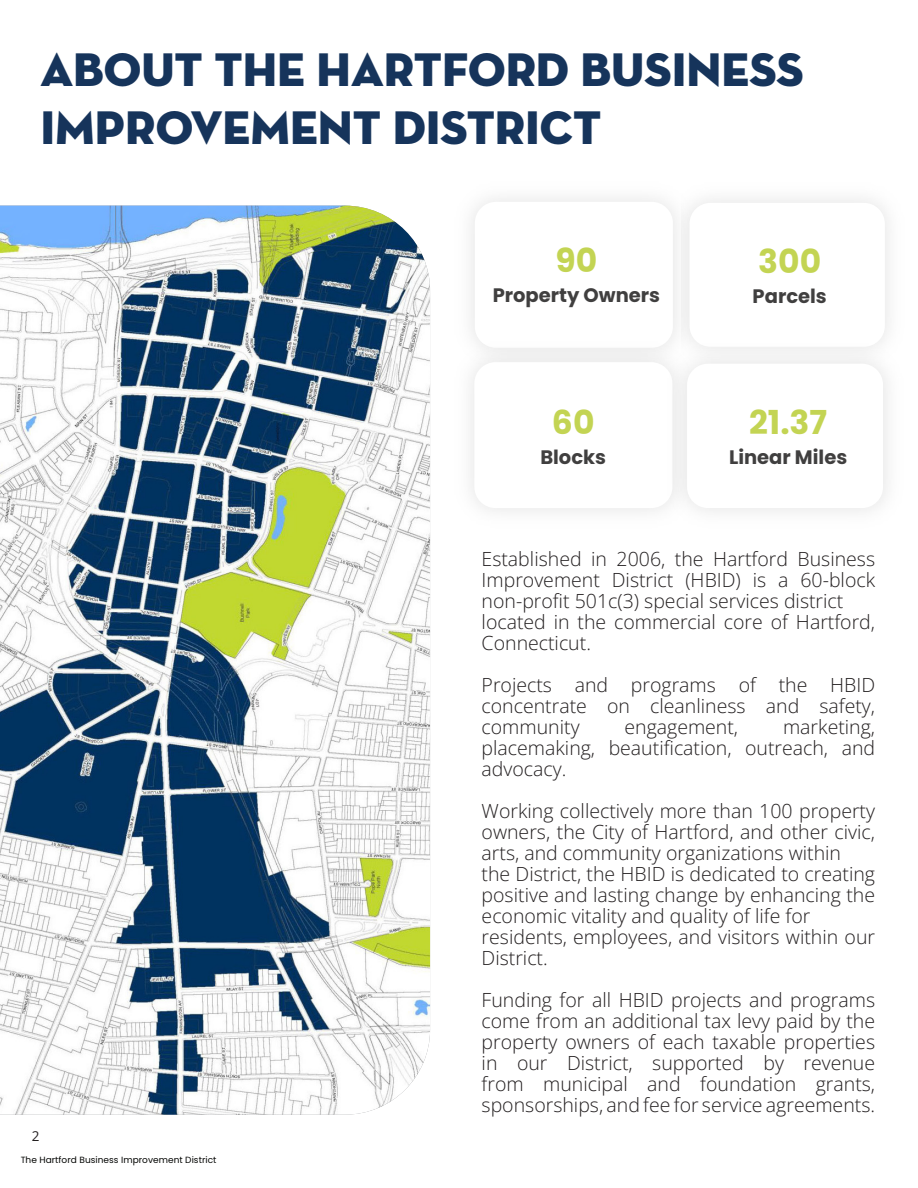
<style>
.page{position:relative;width:918px;height:1188px;background:#fff}
.page>*{position:absolute;margin:0;border:0;box-sizing:border-box;transform-origin:0 0}
.Headline{font:48px "Neutraface Display Titling";color:#16345b}
.body_text{font:700 33px "Poppins";color:#c3d453}
.body_text-2{font:19.5px/21px "Open Sans";color:#231f20;text-align:justify}
.body_text-3{font:700 19.5px "Poppins";color:#403f3f}
.t1{font:13.5px "Open Sans";color:#231f20}
.t2{font:9px "Poppins";letter-spacing:.005em;color:#040503}
</style>
<div class="page">
<img style="left:0;top:206px;width:430px;height:909px">
<div style="left:682px;top:193px;width:207px;height:149px;background:#f4f4f4"></div>
<div style="left:690px;top:203px;width:195px;height:144px;background:#fff;border-radius:21px"></div>
<div style="left:474px;top:362px;width:198px;height:146px;background:#fff;border-radius:21px"></div>
<img style="left:657px;top:342px;width:231px;height:170px">
<div style="left:687px;top:364px;width:196px;height:144px;background:#fff;border-radius:21px"></div>
<p class="Headline" style="left:40px;top:40px;width:765px">ABOUT THE HARTFORD BUSINESS</p>
<p class="Headline" style="left:40px;top:97px;width:562px">IMPROVEMENT DISTRICT</p>
<p class="body_text" style="left:556px;top:242px;width:43px">90</p>
<p class="body_text-3" style="left:493px;top:284px;width:169px">Property Owners</p>
<p class="body_text" style="left:552px;top:403px;width:44px">60</p>
<p class="body_text-3" style="left:540px;top:445px;width:67px">Blocks</p>
<p class="body_text" style="left:758px;top:242px;width:64px">300</p>
<p class="body_text-3" style="left:753px;top:285px;width:76px">Parcels</p>
<p class="body_text" style="left:749px;top:403px;width:80px">21.37</p>
<p class="body_text-3" style="left:729px;top:445px;width:120px">Linear Miles</p>
<p class="t1" style="left:32px;top:1127px;width:9px">2</p>
<p class="t2" style="left:21px;top:1155px;width:197px">The Hartford Business Improvement District</p>
<p class="body_text-2" style="left:482px;top:548px;width:395px">Established in 2006, the Hartford Business Improvement District (HBID) is a 60-block non-profit 501c(3) special services district</p>
<p class="body_text-2" style="left:482px;top:611px;width:395px">located in the commercial core of Hartford,<br>Connecticut.</p>
<p class="body_text-2" style="left:482px;top:674px;width:395px">Projects and programs of the HBID concentrate on cleanliness and safety, community</p>
<p class="body_text-2" style="left:482px;top:716px;width:395px;text-indent:301px">marketing, placemaking, beautification, outreach, and advocacy.</p>
<p class="body_text-2" style="left:482px;top:800px;width:395px">Working collectively more than 100 property owners, the City of Hartford, and other civic, arts, and community organizations within</p>
<p class="body_text-2" style="left:482px;top:863px;width:395px">the District, the HBID is dedicated to creating positive and lasting change by enhancing the economic vitality and quality of life for</p>
<p class="body_text-2" style="left:482px;top:926px;width:395px">residents, employees, and visitors within our<br>District.</p>
<p class="body_text-2" style="left:482px;top:989px;width:395px">Funding for all HBID projects and programs come from an additional tax levy paid by the property owners of each taxable properties in our District, supported by revenue from municipal and foundation grants, sponsorships, and fee for service agreements.</p>
<p class="body_text-2" style="left:625px;top:716px;width:115px">engagement,</p>
</div>
